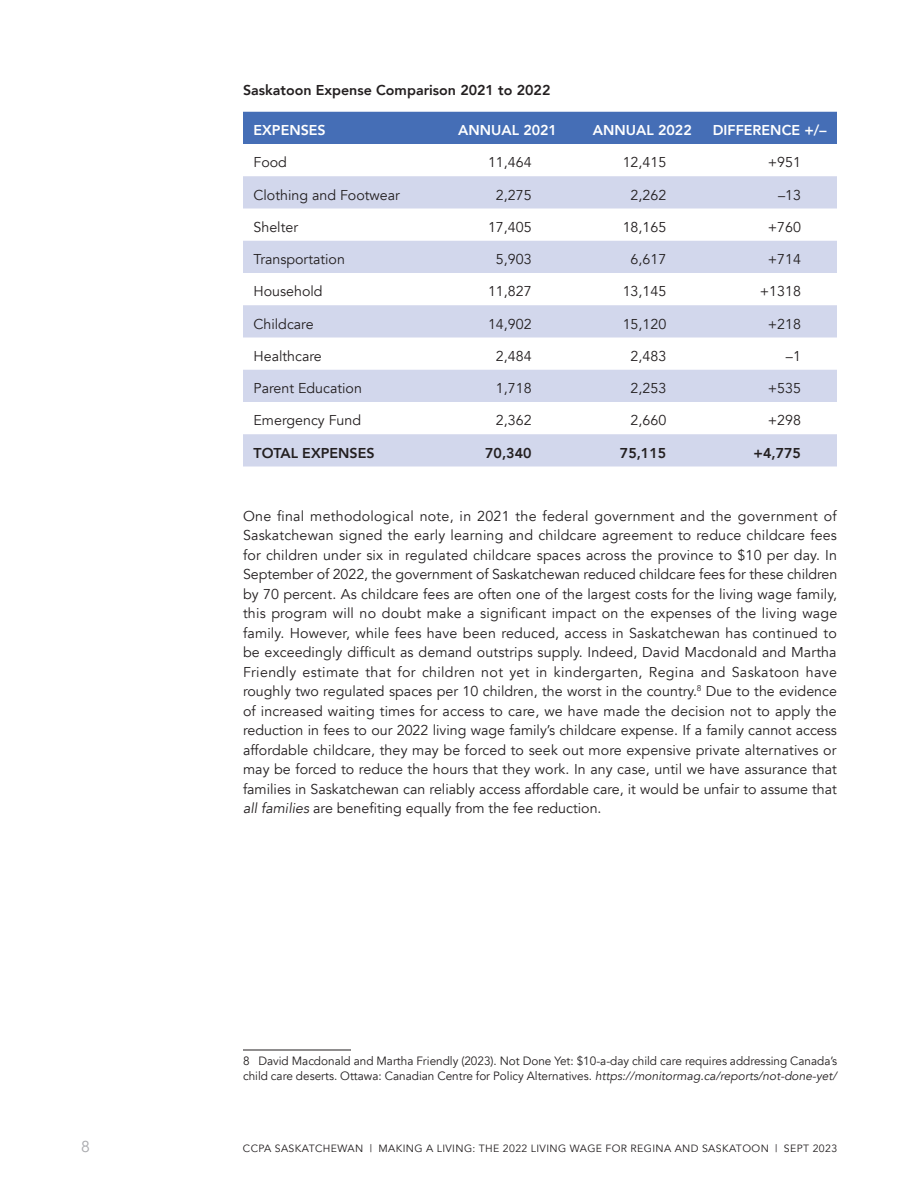
<style>
.page{position:relative;width:918px;height:1188px;background:#fff}
.page>*{position:absolute;margin:0;border:0;box-sizing:border-box;transform-origin:0 0}
.t1{font:15.75px "Avenir";color:#a8a9ad}
.text{font:14.25px/19.5px "Avenir";color:#231f20;text-align:justify}
.table_text{font:14.25px "Avenir";color:#231f20}
.table_text-2{font:800 14.25px "Avenir";color:#fff}
.table_head{font:800 14.25px "Avenir";color:#231f20}
.table_text-3{font:800 14.25px "Avenir";color:#231f20}
.footnote{font:12px/15px "Avenir";color:#231f20}
.t2{font:10.5px "Avenir";letter-spacing:.035em;color:#231f20}
.s1{font-style:italic}
</style>
<div class="page">
<div style="left:243px;top:112px;width:594px;height:32px;background:#456eb6"></div>
<svg style="left:243px;top:176px;width:594px;height:290px;fill:#d2d7ec"></svg>
<hr style="left:243px;top:1050px;width:108px;height:1px;background:#231f20">
<p class="table_head" style="left:243px;top:79px;width:309px">Saskatoon Expense Comparison 2021 to 2022</p>
<p class="table_text-2" style="left:254px;top:119px;width:74px">EXPENSES</p>
<p class="table_text-2" style="left:458px;top:119px;width:100px">ANNUAL 2021</p>
<p class="table_text-2" style="left:593px;top:119px;width:100px">ANNUAL 2022</p>
<p class="table_text-2" style="left:713px;top:119px;width:115px">DIFFERENCE +/–</p>
<p class="table_text" style="left:254px;top:154px;width:35px">Food</p>
<p class="table_text" style="left:488px;top:154px;width:45px">11,464</p>
<p class="table_text" style="left:623px;top:154px;width:45px">12,415</p>
<p class="table_text" style="left:768px;top:154px;width:35px">+951</p>
<p class="table_text" style="left:254px;top:186px;width:148px">Clothing and Footwear</p>
<p class="table_text" style="left:496px;top:186px;width:37px">2,275</p>
<p class="table_text" style="left:631px;top:186px;width:37px">2,262</p>
<p class="table_text" style="left:778px;top:186px;width:24px">–13</p>
<p class="table_text" style="left:254px;top:218px;width:46px">Shelter</p>
<p class="table_text" style="left:488px;top:218px;width:45px">17,405</p>
<p class="table_text" style="left:623px;top:218px;width:45px">18,165</p>
<p class="table_text" style="left:768px;top:218px;width:35px">+760</p>
<p class="table_text" style="left:254px;top:251px;width:93px">Transportation</p>
<p class="table_text" style="left:496px;top:251px;width:37px">5,903</p>
<p class="table_text" style="left:631px;top:251px;width:37px">6,617</p>
<p class="table_text" style="left:768px;top:251px;width:35px">+714</p>
<p class="table_text" style="left:254px;top:283px;width:71px">Household</p>
<p class="table_text" style="left:488px;top:283px;width:45px">11,827</p>
<p class="table_text" style="left:623px;top:283px;width:45px">13,145</p>
<p class="table_text" style="left:760px;top:283px;width:43px">+1318</p>
<p class="table_text" style="left:254px;top:315px;width:62px">Childcare</p>
<p class="table_text" style="left:488px;top:315px;width:45px">14,902</p>
<p class="table_text" style="left:623px;top:315px;width:45px">15,120</p>
<p class="table_text" style="left:768px;top:315px;width:35px">+218</p>
<p class="table_text" style="left:254px;top:347px;width:70px">Healthcare</p>
<p class="table_text" style="left:496px;top:347px;width:37px">2,484</p>
<p class="table_text" style="left:631px;top:347px;width:37px">2,483</p>
<p class="table_text" style="left:786px;top:347px;width:17px">–1</p>
<p class="table_text" style="left:254px;top:380px;width:110px">Parent Education</p>
<p class="table_text" style="left:496px;top:380px;width:37px">1,718</p>
<p class="table_text" style="left:631px;top:380px;width:37px">2,253</p>
<p class="table_text" style="left:768px;top:380px;width:35px">+535</p>
<p class="table_text" style="left:254px;top:412px;width:109px">Emergency Fund</p>
<p class="table_text" style="left:496px;top:412px;width:37px">2,362</p>
<p class="table_text" style="left:631px;top:412px;width:37px">2,660</p>
<p class="table_text" style="left:768px;top:412px;width:35px">+298</p>
<p class="table_text-3" style="left:254px;top:441px;width:123px">TOTAL EXPENSES</p>
<p class="table_text-3" style="left:485px;top:441px;width:48px">70,340</p>
<p class="table_text-3" style="left:620px;top:441px;width:48px">75,115</p>
<p class="table_text-3" style="left:754px;top:441px;width:49px">+4,775</p>
<p class="text" style="left:243px;top:506px;width:596px">One final methodological note, in 2021 the federal government and the government of Saskatchewan signed the early learning and childcare agreement to reduce childcare fees for children under six in regulated childcare spaces across the province to $10 per day. In September of 2022, the government of Saskatchewan reduced childcare fees for these children by 70 percent. As childcare fees are often one of the largest costs for the living wage family, this program will no doubt make a significant impact on the expenses of the living wage family. However, while fees have been reduced, access in Saskatchewan has continued to be exceedingly difficult as demand outstrips supply. Indeed, David Macdonald and Martha Friendly estimate that for children not yet in kindergarten, Regina and Saskatoon have roughly two regulated spaces per 10 children, the worst in the country.<sup>8</sup> Due to the evidence of increased waiting times for access to care, we have made the decision not to apply the reduction in fees to our 2022 living wage family’s childcare expense. If a family cannot access affordable childcare, they may be forced to seek out more expensive private alternatives or may be forced to reduce the hours that they work. In any case, until we have assurance that families in Saskatchewan can reliably access affordable care, it would be unfair to assume that <span class="s1">all families</span> are benefiting equally from the fee reduction.</p>
<p class="footnote" style="left:243px;top:1054px;width:596px">8 David Macdonald and Martha Friendly (2023). Not Done Yet: $10-a-day child care requires addressing Canada’s child care deserts. Ottawa: Canadian Centre for Policy Alternatives. <span class="s1">https://monitormag.ca/reports/not-done-yet/</span></p>
<p class="t1" style="left:81px;top:1137px;width:10px">8</p>
<p class="t2" style="left:243px;top:1142px;width:596px">CCPA SASKATCHEWAN | MAKING A LIVING: THE 2022 LIVING WAGE FOR REGINA AND SASKATOON | SEPT 2023</p>
</div>
